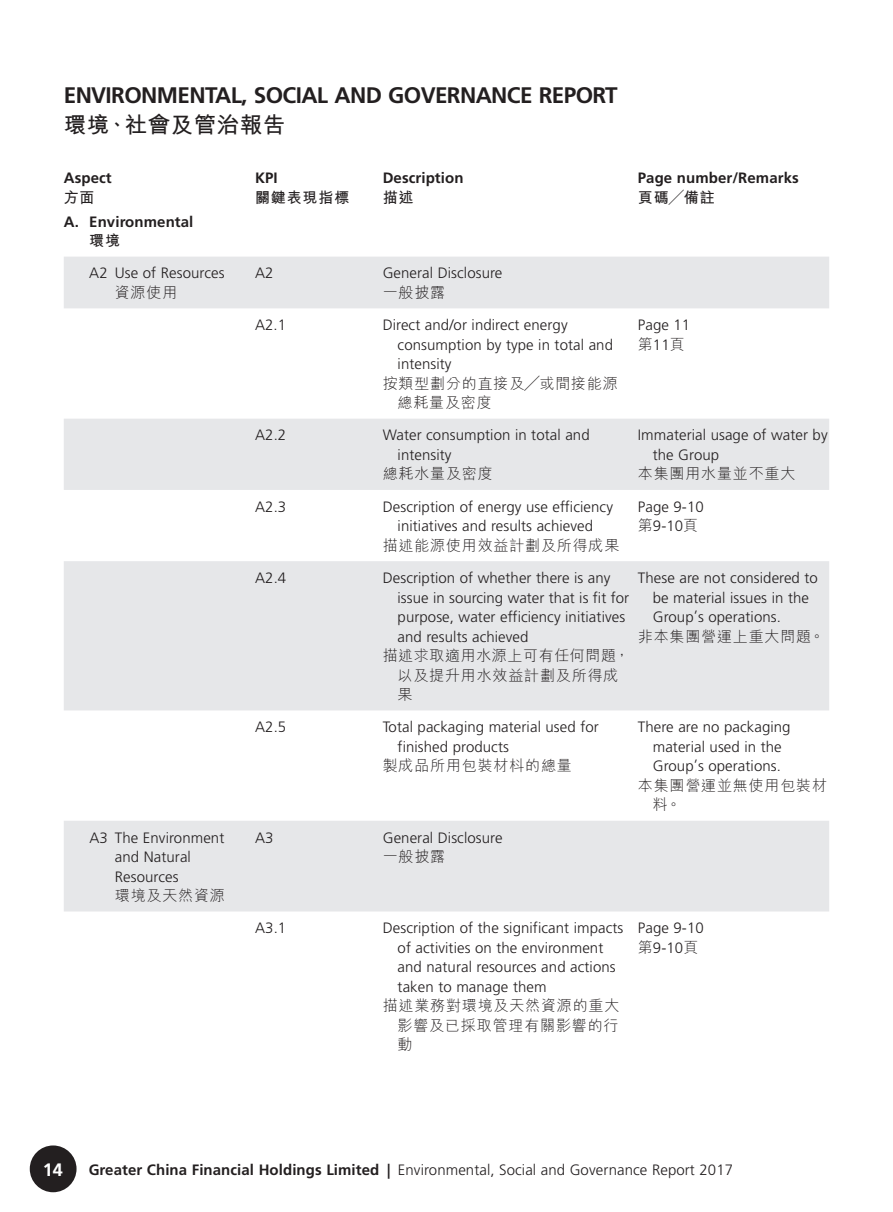
<style>
.page{position:relative;width:893px;height:1212px;background:#fff}
.page>*{position:absolute;margin:0;border:0;box-sizing:border-box;transform-origin:0 0}
.t1{font:700 22.5px "Frutiger LT Std";letter-spacing:-.03em;color:#231f20}
.t2{font:700 22.5px "M Hei HK";letter-spacing:.02em;color:#231f20}
.t3{font:700 18px "Frutiger LT Std";color:#fff}
.t4{font:300 15px/19.5px "Frutiger LT Std";letter-spacing:.005em;color:#231f20}
.t5{font:300 15px/19.5px "M Hei HK";letter-spacing:.055em;color:#231f20}
.t6{font:700 15px "Frutiger LT Std";letter-spacing:.005em;color:#231f20}
.t7{font:700 15px "M Hei HK";letter-spacing:.055em;color:#231f20}
.s1{font-family:"Frutiger LT Std"}
.s2{font-family:"M Hei HK"}
.s3{font-weight:700}
</style>
<div class="page">
<div style="left:30px;top:1145px;width:47px;height:47px;background:#231f20;border-radius:50%"></div>
<svg style="left:64px;top:257px;width:765px;height:654px;fill:#e6e7e9"></svg>
<h1 class="t1" style="left:64px;top:82px;width:555px">ENVIRONMENTAL, SOCIAL AND GOVERNANCE REPORT</h1>
<h1 class="t2" style="left:64px;top:108px;width:223px">環境、社會及管治報告</h1>
<p class="t6" style="left:64px;top:169px;width:49px">Aspect</p>
<p class="t6" style="left:255px;top:169px;width:24px">KPI</p>
<p class="t6" style="left:383px;top:169px;width:82px">Description</p>
<p class="t6" style="left:638px;top:169px;width:162px">Page number/Remarks</p>
<p class="t7" style="left:64px;top:187px;width:32px">方面</p>
<p class="t7" style="left:255px;top:187px;width:96px">關鍵表現指標</p>
<p class="t7" style="left:383px;top:187px;width:32px">描述</p>
<p class="t7" style="left:638px;top:187px;width:78px">頁碼╱備註</p>
<p class="t6" style="left:64px;top:213px;width:131px">A. Environmental</p>
<p class="t7" style="left:89px;top:230px;width:32px">環境</p>
<p class="t4" style="left:89px;top:264px;width:137px">A2 Use of Resources</p>
<p class="t5" style="left:115px;top:282px;width:64px">資源使用</p>
<p class="t4" style="left:255px;top:264px;width:20px">A2</p>
<p class="t4" style="left:383px;top:264px;width:121px">General Disclosure</p>
<p class="t5" style="left:383px;top:282px;width:64px">一般披露</p>
<p class="t4" style="left:255px;top:315px;width:33px">A2.1</p>
<p class="t4" style="left:398px;top:315px;width:217px;text-indent:-15px">Direct and/or indirect energy consumption by type in total and intensity</p>
<p class="t5" style="left:398px;top:373px;width:222px;text-indent:-15px">按類型劃分的直接及╱或間接能源總耗量及密度</p>
<p class="t4" style="left:638px;top:315px;width:54px">Page 11</p>
<p class="t5" style="left:638px;top:334px;width:48px">第<span class="s1">11</span>頁</p>
<p class="t4" style="left:115px;top:828px;width:111px;text-indent:-26px">A3 The Environment and Natural<br>Resources</p>
<p class="t5" style="left:115px;top:885px;width:112px">環境及天然資源</p>
<p class="t4" style="left:255px;top:426px;width:33px">A2.2</p>
<p class="t4" style="left:398px;top:426px;width:194px;text-indent:-15px">Water consumption in total and intensity</p>
<p class="t5" style="left:383px;top:464px;width:112px">總耗水量及密度</p>
<p class="t4" style="left:255px;top:497px;width:33px">A2.3</p>
<p class="t4" style="left:383px;top:497px;width:232px;text-align:center">Description of energy use efficiency initiatives and results achieved</p>
<p class="t5" style="left:383px;top:535px;width:238px">描述能源使用效益計劃及所得成果</p>
<p class="t4" style="left:255px;top:568px;width:33px">A2.4</p>
<p class="t4" style="left:398px;top:568px;width:233px;text-indent:-15px">Description of whether there is any issue in sourcing water that is fit for purpose, water efficiency initiatives and results achieved</p>
<p class="t5" style="left:398px;top:645px;width:233px;text-indent:-15px">描述求取適用水源上可有任何問題，以及提升用水效益計劃及所得成果</p>
<p class="t4" style="left:255px;top:717px;width:33px">A2.5</p>
<p class="t4" style="left:398px;top:717px;width:203px;text-indent:-15px">Total packaging material used for finished products</p>
<p class="t5" style="left:383px;top:756px;width:191px">製成品所用包裝材枓的總量</p>
<p class="t4" style="left:255px;top:828px;width:20px">A3</p>
<p class="t4" style="left:383px;top:828px;width:121px">General Disclosure</p>
<p class="t5" style="left:383px;top:846px;width:64px">一般披露</p>
<p class="t4" style="left:653px;top:426px;width:176px;text-indent:-15px">Immaterial usage of water by the Group</p>
<p class="t5" style="left:638px;top:464px;width:159px">本集團用水量並不重大</p>
<p class="t4" style="left:638px;top:497px;width:67px">Page 9-10<span class="s2">第</span>9-10<span class="s2">頁</span></p>
<p class="t4" style="left:653px;top:568px;width:167px;text-indent:-15px">These are not considered to be material issues in the<br>Group’s operations.</p>
<p class="t5" style="left:638px;top:626px;width:188px">非本集團營運上重大問題。</p>
<p class="t4" style="left:638px;top:717px;width:154px;text-align:center">There are no packaging material used in the<br>Group’s operations.</p>
<p class="t5" style="left:653px;top:775px;width:176px;text-indent:-15px">本集團營運並無使用包裝材料。</p>
<p class="t4" style="left:255px;top:918px;width:33px">A3.1</p>
<p class="t4" style="left:398px;top:918px;width:227px;text-indent:-15px">Description of the significant impacts of activities on the environment and natural resources and actions taken to manage them</p>
<p class="t5" style="left:398px;top:996px;width:223px;text-align:justify;text-indent:-15px">描述業務對環境及天然資源的重大影響及已採取管理有關影響的行動</p>
<p class="t4" style="left:638px;top:918px;width:67px">Page 9-10<span class="s2">第</span>9-10<span class="s2">頁</span></p>
<p class="t3" style="left:43px;top:1159px;width:22px">14</p>
<p class="t4" style="left:89px;top:1160px;width:646px"><span class="s3">Greater China Financial Holdings Limited |</span> Environmental, Social and Governance Report 2017</p>
</div>
